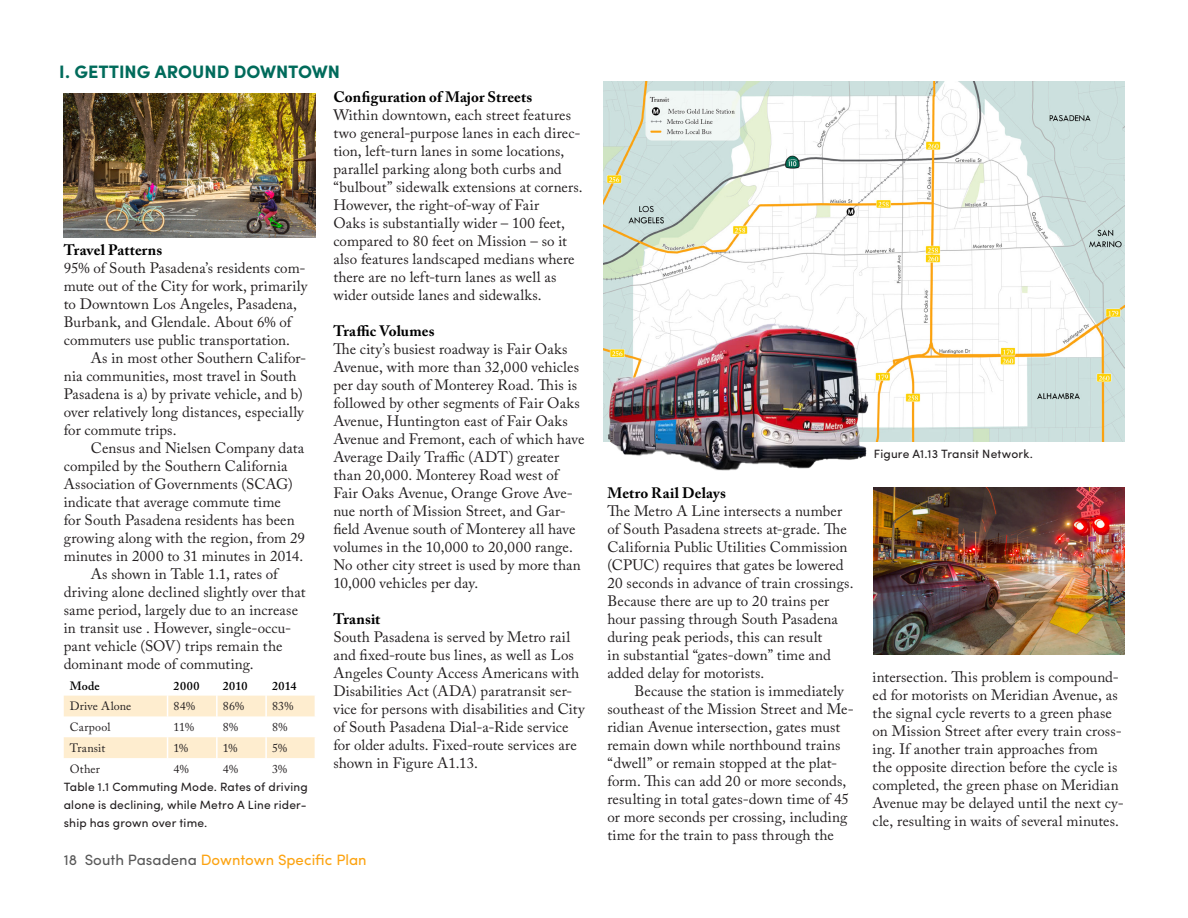
<style>
.page{position:relative;width:1188px;height:918px;background:#fff}
.page>*{position:absolute;margin:0;border:0;box-sizing:border-box;transform-origin:0 0}
.head_1{font:700 18px "Sofia Pro";color:#006b5b}
.body_no_indent{font:15px/18px "Adobe Caslon Pro";letter-spacing:.005em;color:#231f20}
.body{font:15px/18px "Adobe Caslon Pro";letter-spacing:.005em;color:#231f20}
.body_no_indent-2{font:700 15px "Adobe Caslon Pro";letter-spacing:.01em;color:#000}
.t1{font:15px "Sofia Pro";color:#fca311}
.t2{font:12px/18px "Sofia Pro";letter-spacing:.015em;color:#231f20;text-align:justify}
.Table_body_no_indent{font:12px "Adobe Caslon Pro";letter-spacing:.015em;color:#231f20}
.Table_body_no_indent-2{font:600 12px "Adobe Caslon Pro";letter-spacing:.015em;color:#000}
.s1{color:#595959}
</style>
<div class="page">
<svg style="left:64px;top:695px;width:251px;height:63px"></svg>
<img style="left:64px;top:94px;width:251px;height:143px">
<img style="left:603px;top:82px;width:521px;height:360px">
<img style="left:608px;top:320px;width:266px;height:151px">
<img style="left:874px;top:487px;width:250px;height:167px">
<p class="head_1" style="left:59px;top:58px;width:282px">I. GETTING AROUND DOWNTOWN</p>
<p class="body_no_indent-2" style="left:64px;top:241px;width:100px">Travel Patterns</p>
<p class="body_no_indent" style="left:64px;top:259px;width:245px">95% of South Pasadena’s residents com&shy;mute out of the City for work, primarily to Downtown Los Angeles, Pasadena, Burbank, and Glendale. About 6% of commuters use public transportation.</p>
<p class="body" style="left:64px;top:349px;width:244px;text-indent:27px">As in most other Southern Califor&shy;nia communities, most travel in South Pasadena is a) by private vehicle, and b) over relatively long distances, especially for commute trips.</p>
<p class="body" style="left:64px;top:439px;width:243px;text-indent:27px">Census and Nielsen Company data compiled by the Southern California Association of Governments (SCAG) indicate that average commute time<br>for South Pasadena residents has been growing along with the region, from 29 minutes in 2000 to 31 minutes in 2014.</p>
<p class="body" style="left:64px;top:565px;width:243px;text-indent:27px">As shown in Table 1.1, rates of driving alone declined slightly over that same period, largely due to an increase in transit use . However, single-occu&shy;pant vehicle (SOV) trips remain the dominant mode of commuting.</p>
<p class="Table_body_no_indent-2" style="left:70px;top:678px;width:32px">Mode</p>
<p class="Table_body_no_indent-2" style="left:174px;top:678px;width:27px">2000</p>
<p class="Table_body_no_indent-2" style="left:223px;top:678px;width:26px">2010</p>
<p class="Table_body_no_indent-2" style="left:272px;top:678px;width:26px">2014</p>
<p class="Table_body_no_indent" style="left:70px;top:699px;width:63px">Drive Alone</p>
<p class="Table_body_no_indent" style="left:174px;top:699px;width:23px">84%</p>
<p class="Table_body_no_indent" style="left:223px;top:699px;width:23px">86%</p>
<p class="Table_body_no_indent" style="left:272px;top:699px;width:23px">83%</p>
<p class="Table_body_no_indent" style="left:70px;top:720px;width:42px">Carpool</p>
<p class="Table_body_no_indent" style="left:174px;top:720px;width:22px">11%</p>
<p class="Table_body_no_indent" style="left:223px;top:720px;width:17px">8%</p>
<p class="Table_body_no_indent" style="left:272px;top:720px;width:17px">8%</p>
<p class="Table_body_no_indent" style="left:70px;top:741px;width:37px">Transit</p>
<p class="Table_body_no_indent" style="left:174px;top:741px;width:16px">1%</p>
<p class="Table_body_no_indent" style="left:223px;top:741px;width:16px">1%</p>
<p class="Table_body_no_indent" style="left:272px;top:741px;width:16px">5%</p>
<p class="Table_body_no_indent" style="left:70px;top:762px;width:32px">Other</p>
<p class="Table_body_no_indent" style="left:174px;top:762px;width:17px">4%</p>
<p class="Table_body_no_indent" style="left:223px;top:762px;width:17px">4%</p>
<p class="Table_body_no_indent" style="left:272px;top:762px;width:17px">3%</p>
<p class="t2" style="left:64px;top:777px;width:245px">Table 1.1 Commuting Mode. Rates of driving alone is declining, while Metro A Line rider&shy;ship has grown over time.</p>
<p class="body_no_indent-2" style="left:333px;top:88px;width:200px">Configuration of Major Streets</p>
<p class="body_no_indent" style="left:333px;top:106px;width:251px">Within downtown, each street features two general-purpose lanes in each direc&shy;tion, left-turn lanes in some locations, parallel parking along both curbs and “bulbout” sidewalk extensions at corners.<br>However, the right-of-way of Fair</p>
<p class="body_no_indent" style="left:333px;top:214px;width:243px">Oaks is substantially wider – 100 feet, compared to 80 feet on Mission – so it also features landscaped medians where there are no left-turn lanes as well as wider outside lanes and sidewalks.</p>
<p class="body_no_indent-2" style="left:333px;top:322px;width:103px">Traffic Volumes</p>
<p class="body_no_indent" style="left:333px;top:340px;width:253px">The city’s busiest roadway is Fair Oaks Avenue, with more than 32,000 vehicles per day south of Monterey Road. This is followed by other segments of Fair Oaks Avenue, Huntington east of Fair Oaks Avenue and Fremont, each of which have Average Daily Traffic (ADT) greater than 20,000. Monterey Road west of Fair Oaks Avenue, Orange Grove Ave&shy;nue north of Mission Street, and Gar&shy;field Avenue south of Monterey all have volumes in the 10,000 to 20,000 range.<br>No other city street is used by more than 10,000 vehicles per day.</p>
<p class="body_no_indent-2" style="left:333px;top:610px;width:49px">Transit</p>
<p class="body_no_indent" style="left:333px;top:628px;width:242px">South Pasadena is served by Metro rail and fixed-route bus lines, as well as Los</p>
<p class="body_no_indent" style="left:333px;top:664px;width:253px">Angeles County Access Americans with Disabilities Act (ADA) paratransit ser&shy;vice for persons with disabilities and City of South Pasadena Dial-a-Ride service for older adults. Fixed-route services are shown in Figure A1.13.</p>
<p class="t1" style="left:64px;top:849px;width:304px"><span class="s1">18 South Pasadena</span> Downtown Specific Plan</p>
<p class="body_no_indent-2" style="left:608px;top:484px;width:120px">Metro Rail Delays</p>
<p class="body_no_indent" style="left:608px;top:502px;width:247px">The Metro A Line intersects a number of South Pasadena streets at-grade. The California Public Utilities Commission (CPUC) requires that gates be lowered 20 seconds in advance of train crossings.<br>Because there are up to 20 trains per hour passing through South Pasadena during peak periods, this can result<br>in substantial “gates-down” time and added delay for motorists.</p>
<p class="body" style="left:608px;top:682px;width:248px;text-indent:27px">Because the station is immediately southeast of the Mission Street and Me&shy;ridian Avenue intersection, gates must remain down while northbound trains “dwell” or remain stopped at the plat&shy;form. This can add 20 or more seconds, resulting in total gates-down time of 45 or more seconds per crossing, including time for the train to pass through the</p>
<p class="t2" style="left:874px;top:443px;width:161px">Figure A1.13 Transit Network.</p>
<p class="body" style="left:873px;top:668px;width:253px">intersection. This problem is compound&shy;ed for motorists on Meridian Avenue, as the signal cycle reverts to a green phase on Mission Street after every train cross&shy;ing. If another train approaches from<br>the opposite direction before the cycle is completed, the green phase on Meridian Avenue may be delayed until the next cy&shy;cle, resulting in waits of several minutes.</p>
</div>
